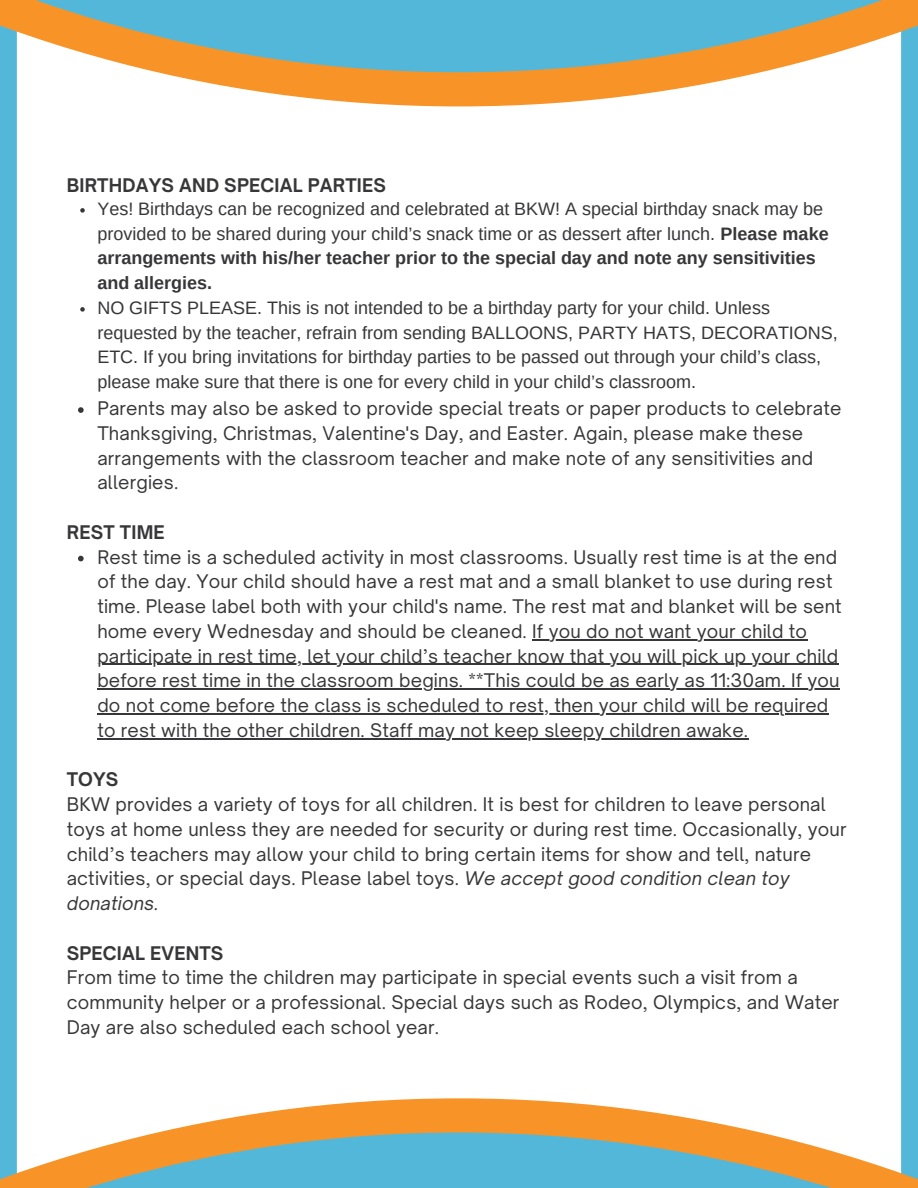
<style>
.page{position:relative;width:918px;height:1188px;background:#fff}
.page>*{position:absolute;margin:0;border:0;box-sizing:border-box;transform-origin:0 0}
.t1{font:18px/24.8px "Open Sauce One";letter-spacing:.01em;color:#373739}
.t2{font:18px/24.8px "Arimo";color:#373739}
.t3{font:700 18px "Open Sauce One";letter-spacing:.01em;color:#373739}
.s1{font-weight:700}
.s2{font-style:italic}
</style>
<div class="page">
<div style="left:0;top:0;width:17px;height:1188px;background:#53b7da"></div>
<div style="left:901px;top:17px;width:17px;height:1171px;background:#53b7da"></div>
<svg style="left:80px;top:208px;width:5px;height:5px"></svg>
<svg style="left:80px;top:307px;width:5px;height:5px"></svg>
<svg style="left:78px;top:407px;width:6px;height:6px"></svg>
<svg style="left:78px;top:556px;width:6px;height:5px"></svg>
<hr style="left:532px;top:639px;width:275px;height:1px;background:#373739">
<hr style="left:97px;top:664px;width:741px;height:1px;background:#373739">
<hr style="left:97px;top:688px;width:743px;height:2px;background:#373739">
<hr style="left:97px;top:713px;width:732px;height:1px;background:#373739">
<hr style="left:97px;top:738px;width:651px;height:1px;background:#373739">
<svg style="left:16px;top:1098px;width:886px;height:35px"></svg>
<svg style="left:0;top:1133px;width:918px;height:55px;background:#99b3a4"></svg>
<svg style="left:16px;top:72px;width:886px;height:34px"></svg>
<svg style="left:0;top:0;width:918px;height:72px;background:#8eb3ab"></svg>
<p class="t3" style="left:67px;top:174px;width:321px">BIRTHDAYS AND SPECIAL PARTIES</p>
<p class="t2" style="left:97px;top:196px;width:733px">Yes! Birthdays can be recognized and celebrated at BKW! A special birthday snack may be provided to be shared during your child’s snack time or as dessert after lunch. <span class="s1">Please make arrangements with his/her teacher prior to the special day and note any sensitivities and allergies.</span></p>
<p class="t2" style="left:97px;top:295px;width:742px">NO GIFTS PLEASE. This is not intended to be a birthday party for your child. Unless requested by the teacher, refrain from sending BALLOONS, PARTY HATS, DECORATIONS, ETC. If you bring invitations for birthday parties to be passed out through your child’s class, please make sure that there is one for every child in your child’s classroom.</p>
<h2 class="t1" style="left:97px;top:396px;width:746px">Parents may also be asked to provide special treats or paper products to celebrate Thanksgiving, Christmas, Valentine's Day, and Easter. Again, please make these arrangements with the classroom teacher and make note of any sensitivities and allergies.</h2>
<p class="t3" style="left:67px;top:521px;width:99px">REST TIME</p>
<p class="t1" style="left:97px;top:544px;width:746px">Rest time is a scheduled activity in most classrooms. Usually rest time is at the end of the day. Your child should have a rest mat and a small blanket to use during rest time. Please label both with your child's name. The rest mat and blanket will be sent home every Wednesday and should be cleaned. If you do not want your child to</p>
<h2 class="t1" style="left:97px;top:643px;width:742px">participate in rest time, let your child’s teacher know that you will pick up your child</h2>
<p class="t1" style="left:97px;top:668px;width:744px">before rest time in the classroom begins. **This could be as early as 11:30am. If you</p>
<p class="t1" style="left:97px;top:693px;width:732px">do not come before the class is scheduled to rest, then your child will be required</p>
<p class="t1" style="left:97px;top:718px;width:652px">to rest with the other children. Staff may not keep sleepy children awake.</p>
<p class="t1" style="left:67px;top:767px;width:782px"><span class="s1">TOYS<br></span>BKW provides a variety of toys for all children. It is best for children to leave personal toys at home unless they are needed for security or during rest time. Occasionally, your child’s teachers may allow your child to bring certain items for show and tell, nature activities, or special days. Please label toys. <span class="s2">We accept good condition clean toy donations.</span></p>
<p class="t3" style="left:67px;top:942px;width:158px">SPECIAL EVENTS</p>
<p class="t1" style="left:67px;top:965px;width:774px">From time to time the children may participate in special events such a visit from a community helper or a professional. Special days such as Rodeo, Olympics, and Water<br>Day are also scheduled each school year.</p>
</div>
